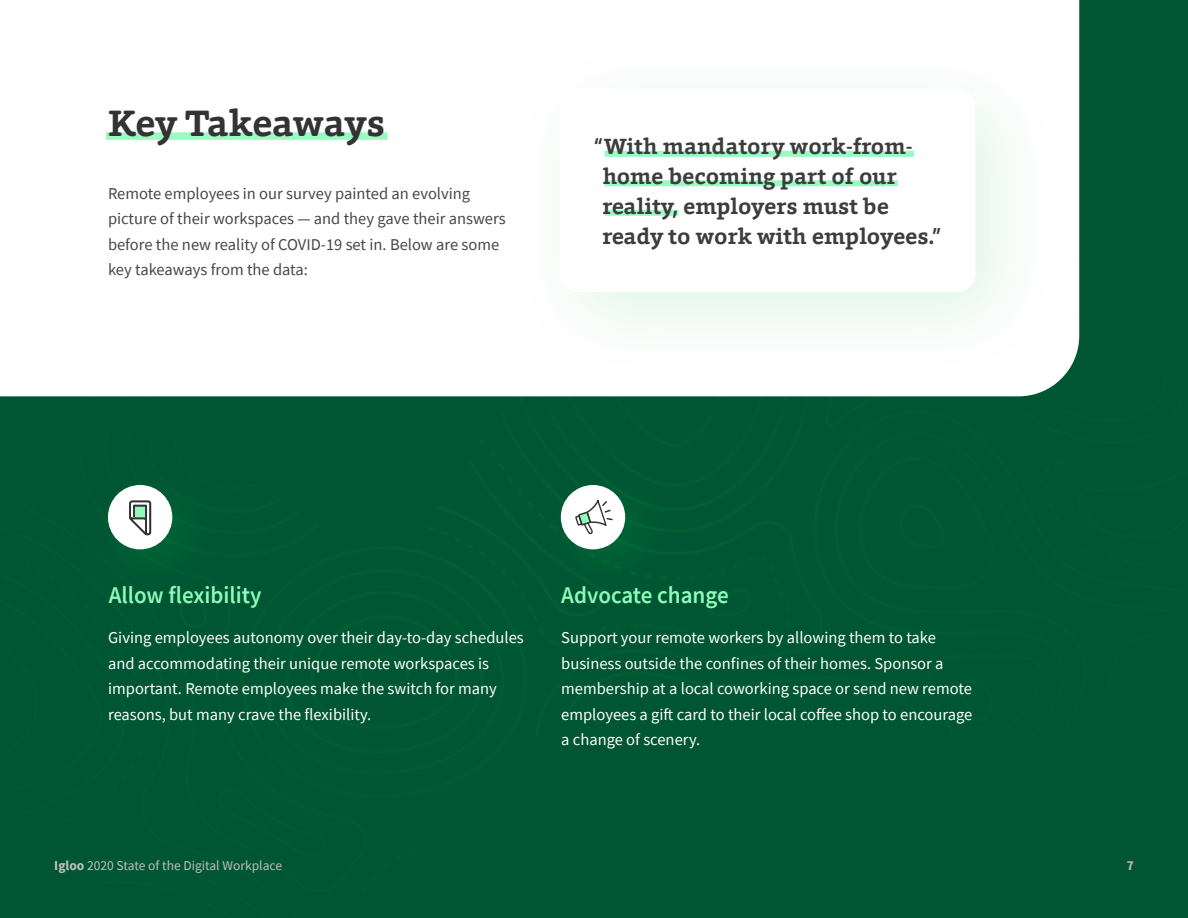
<style>
.page{position:relative;width:1188px;height:918px;background:#fff}
.page>*{position:absolute;margin:0;border:0;box-sizing:border-box;transform-origin:0 0}
.t1{font:700 37.5px "Foro Rounded";letter-spacing:-.015em;color:#333}
.t2{font:600 24px "Source Sans Pro";color:#8ffaba;scale:.96 1}
.t3{font:700 22.5px/30px "Foro Rounded";color:#3d3d3d}
.t4{font:16.5px/25.5px "Source Sans Pro";color:#fff}
.t5{font:16.5px/25.5px "Source Sans Pro";color:#474747}
.t6{font:13.5px "Source Sans Pro";color:#bfbfbf}
.t7{font:700 13.5px "Source Sans Pro";color:#bfbfbf}
.s1{font-weight:700}
</style>
<div class="page">
<div style="left:0;top:506px;width:1188px;height:412px;background:#053"></div>
<div style="left:0;top:0;width:1188px;height:506px;background:#053"></div>
<div style="left:0;top:0;width:1079px;height:396px;background:#fff"></div>
<div style="left:106px;top:132px;width:282px;height:8px;background:#9afac1"></div>
<div style="left:511px;top:39px;width:552px;height:341px;background:#00b84a;opacity:.13"></div>
<div style="left:560px;top:88px;width:415px;height:204px;background:#fff;border-radius:18px"></div>
<div style="left:605px;top:151px;width:309px;height:6px;background:#9afac1"></div>
<div style="left:605px;top:180px;width:293px;height:6px;background:#9afac1"></div>
<div style="left:605px;top:210px;width:74px;height:6px;background:#9afac1"></div>
<div style="left:79px;top:457px;width:150px;height:150px;background:#005633"></div>
<div style="left:108px;top:485px;width:64px;height:64px;background:#fff;border-radius:50%"></div>
<div style="left:532px;top:457px;width:150px;height:150px;background:#053"></div>
<div style="left:561px;top:485px;width:64px;height:64px;background:#fff;border-radius:50%"></div>
<svg style="left:129px;top:501px;width:22px;height:34px"></svg>
<svg style="left:567px;top:500px;width:59px;height:74px"></svg>
<h1 class="t1" style="left:108px;top:99px;width:279px">Key Takeaways</h1>
<p class="t5" style="left:108px;top:180px;width:399px">Remote employees in our survey painted an evolving picture of their workspaces — and they gave their answers before the new reality of COVID-19 set in. Below are some key takeaways from the data:</p>
<h3 class="t3" style="left:602px;top:131px;width:340px;text-indent:-8px">“With mandatory work-from&shy;home becoming part of our reality, employers must be ready to work with employees.”</h3>
<h2 class="t2" style="left:109px;top:579px;width:161px">Allow flexibility</h2>
<h2 class="t2" style="left:561px;top:579px;width:176px">Advocate change</h2>
<p class="t4" style="left:108px;top:625px;width:417px">Giving employees autonomy over their day-to-day schedules and accommodating their unique remote workspaces is important. Remote employees make the switch for many reasons, but many crave the flexibility.</p>
<p class="t4" style="left:561px;top:625px;width:413px">Support your remote workers by allowing them to take business outside the confines of their homes. Sponsor a membership at a local coworking space or send new remote employees a gift card to their local coffee shop to encourage a change of scenery.</p>
<p class="t6" style="left:54px;top:856px;width:229px"><span class="s1">Igloo</span> 2020 State of the Digital Workplace</p>
<p class="t7" style="left:1127px;top:856px;width:9px">7</p>
</div>
